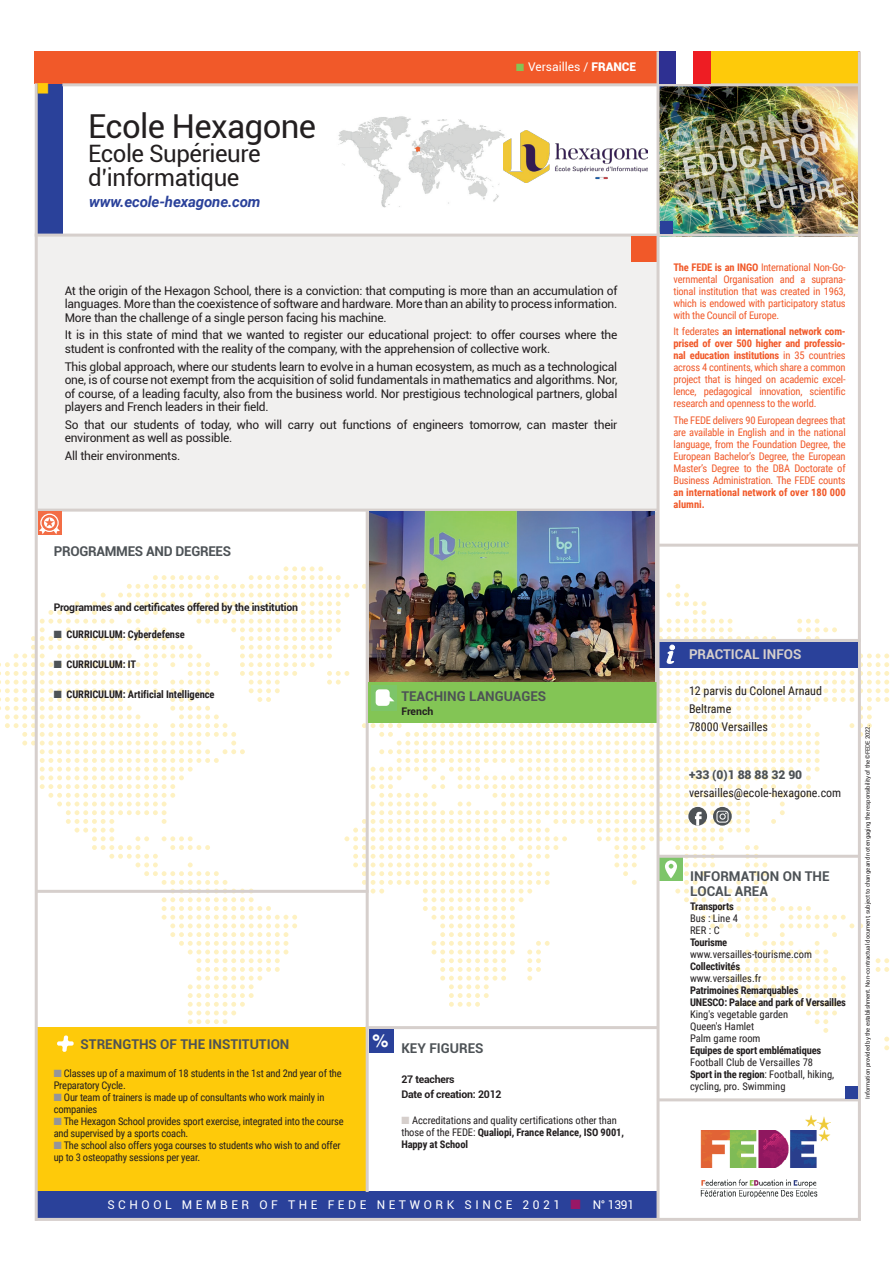
<style>
.page{position:relative;width:893px;height:1263px;background:#fff}
.page>*{position:absolute;margin:0;border:0;box-sizing:border-box;transform-origin:0 0}
.t1{font:33px "Roboto";letter-spacing:-.02em;color:#231f20}
.t2{font:24px/24px "Roboto";letter-spacing:-.02em;color:#231f20}
.t3{font:700 18px "Helvetica";color:#fff}
.t4{font:italic 700 15px "Roboto";letter-spacing:-.01em;color:#2a419a}
.t5{font:15px "Zapf Dingbats ITC";color:#feca0a}
.t6{font:700 13.5px/15px "Roboto";color:#4d5256}
.t7{font:700 13.5px "Roboto";letter-spacing:-.02em;color:#4d5256}
.t8{font:700 13.5px "Roboto";color:#d6cfcc}
.t9{font:12px/13.5px "Roboto";letter-spacing:-.02em;color:#231f20;text-align:justify}
.t10{font:12px/18px "Roboto Condensed";color:#231f20}
.t11{font:12px "Roboto";letter-spacing:.3em;color:#fff}
.t12{font:12px "Roboto";color:#fff}
.t13{font:900 12px "Roboto";color:#4d5256}
.t14{font:10.5px/12px "Roboto Condensed";letter-spacing:-.02em;color:#f15929;text-align:justify}
.t15{font:10.5px/12px "Roboto Condensed";letter-spacing:-.02em;color:#231f20}
.t16{font:700 10.5px/12px "Roboto Condensed";letter-spacing:-.02em;color:#231f20}
.t17{font:10.5px/12px "Roboto Condensed";color:#231f20}
.t18{font:700 10.5px/14.1px "Roboto";letter-spacing:-.02em;color:#231f20}
.t19{font:700 10.5px/12px "Roboto Condensed";color:#f15929}
.t20{font:6px "Roboto";letter-spacing:-.02em;color:#231f20}
.s1{color:#83c555}
.s2{font-weight:900}
.s3{color:#4d5256}
.s4{color:#959598}
.s5{color:#d6cfcc}
.s6{font-weight:700}
.s7{color:#991766}
</style>
<div class="page">
<img style="left:700px;top:1116px;width:131px;height:81px">
<div style="left:35px;top:51px;width:27px;height:183px;background:#2a419a"></div>
<div style="left:35px;top:51px;width:825px;height:33px;background:#f15929"></div>
<div style="left:659px;top:51px;width:199px;height:33px;background:#feca0a"></div>
<div style="left:36px;top:1027px;width:332px;height:190px;background:#feca0a"></div>
<img style="left:659px;top:86px;width:199px;height:148px">
<div style="left:37px;top:1192px;width:620px;height:26px;background:#2a419a"></div>
<div style="left:36px;top:236px;width:623px;height:275px;background:#f1f0ef"></div>
<hr style="left:35px;top:83px;width:3px;height:1138px;background:#d6cfcc">
<hr style="left:366px;top:510px;width:3px;height:682px;background:#d6cfcc">
<hr style="left:35px;top:1218px;width:826px;height:3px;background:#d6cfcc">
<hr style="left:35px;top:234px;width:825px;height:3px;background:#d6cfcc">
<hr style="left:37px;top:509px;width:621px;height:3px;background:#d6cfcc">
<hr style="left:858px;top:51px;width:3px;height:1169px;background:#d6cfcc">
<svg style="left:38px;top:512px;width:24px;height:23px"></svg>
<div style="left:40px;top:514px;width:19px;height:18px;border:1px solid #fff;border-radius:50%"></div>
<svg style="left:39px;top:517px;width:21px;height:17px"></svg>
<hr style="left:657px;top:1098px;width:202px;height:3px;background:#d6cfcc">
<div style="left:845px;top:1086px;width:13px;height:12px;background:#2a419a"></div>
<div style="left:660px;top:221px;width:12px;height:13px;background:#2a419a"></div>
<div style="left:631px;top:237px;width:26px;height:25px;background:#f15929"></div>
<hr style="left:659px;top:544px;width:200px;height:3px;background:#d6cfcc">
<hr style="left:656px;top:51px;width:3px;height:1168px;background:#d6cfcc">
<hr style="left:62px;top:83px;width:798px;height:3px;background:#d6cfcc">
<svg style="left:0;top:566px;width:889px;height:519px"></svg>
<div style="left:659px;top:51px;width:17px;height:32px;background:#2e3092"></div>
<div style="left:676px;top:51px;width:17px;height:32px;background:#fff"></div>
<div style="left:693px;top:51px;width:17px;height:32px;background:#ee1d23"></div>
<img style="left:370px;top:512px;width:284px;height:169px">
<img style="left:338px;top:116px;width:166px;height:92px">
<img style="left:504px;top:131px;width:143px;height:52px">
<p class="t5" style="left:36px;top:94px;width:13px;rotate:-90deg">■</p>
<h1 class="t1" style="left:88px;top:103px;width:229px">Ecole Hexagone</h1>
<h2 class="t2" style="left:88px;top:140px;width:174px">Ecole Supérieure d’informatique</h2>
<p class="t4" style="left:89px;top:191px;width:173px">www.ecole-hexagone.com</p>
<p class="t12" style="left:516px;top:58px;width:122px"><span class="s1">■</span> Versailles / <span class="s2">FRANCE</span></p>
<p class="t9" style="left:65px;top:283px;width:554px">At the origin of the Hexagon School, there is a conviction: that computing is more than an accumulation of languages. More than the coexistence of software and hardware. More than an ability to process information.<br>More than the challenge of a single person facing his machine.</p>
<p class="t9" style="left:65px;top:328px;width:554px">It is in this state of mind that we wanted to register our educational project: to offer courses where the student is confronted with the reality of the company, with the apprehension of collective work.</p>
<p class="t9" style="left:65px;top:359px;width:554px">This global approach, where our students learn to evolve in a human ecosystem, as much as a technological one, is of course not exempt from the acquisition of solid fundamentals in mathematics and algorithms. Nor, of course, of a leading faculty, also from the business world. Nor prestigious technological partners, global players and French leaders in their field.</p>
<p class="t9" style="left:65px;top:417px;width:554px">So that our students of today, who will carry out functions of engineers tomorrow, can master their environment as well as possible.</p>
<p class="t9" style="left:65px;top:449px;width:117px">All their environments.</p>
<p class="t7" style="left:54px;top:541px;width:179px">PROGRAMMES AND DEGREES</p>
<p class="t18" style="left:54px;top:599px;width:246px">Programmes and certificates offered by the institution</p>
<p class="t16" style="left:54px;top:628px;width:133px"><span class="s3">■</span> CURRICULUM: Cyberdefense</p>
<p class="t16" style="left:54px;top:658px;width:84px"><span class="s3">■</span> CURRICULUM: IT</p>
<p class="t16" style="left:54px;top:688px;width:162px"><span class="s3">■</span> CURRICULUM: Artificial Intelligence</p>
<p class="t6" style="left:401px;top:688px;width:146px">TEACHING LANGUAGES</p>
<p class="t18" style="left:401px;top:704px;width:34px">French</p>
<p class="t6" style="left:81px;top:1036px;width:210px">STRENGTHS OF THE INSTITUTION</p>
<p class="t15" style="left:54px;top:1067px;width:289px"><span class="s4">■</span> Classes up of a maximum of 18 students in the 1st and 2nd year of the<br>Preparatory Cycle.</p>
<p class="t15" style="left:54px;top:1091px;width:272px"><span class="s4">■</span> Our team of trainers is made up of consultants who work mainly in companies</p>
<p class="t15" style="left:54px;top:1115px;width:291px"><span class="s4">■</span> The Hexagon School provides sport exercise, integrated into the course and supervised by a sports coach.</p>
<p class="t15" style="left:54px;top:1139px;width:288px"><span class="s4">■</span> The school also offers yoga courses to students who wish to and offer up to 3 osteopathy sessions per year.</p>
<h3 class="t3" style="left:372px;top:1029px;width:18px">%</h3>
<p class="t6" style="left:401px;top:1040px;width:84px">KEY FIGURES</p>
<p class="t18" style="left:401px;top:1072px;width:102px">27 teachers<br>Date of creation: 2012</p>
<p class="t15" style="left:401px;top:1113px;width:224px"><span class="s5">■</span> Accreditations and quality certifications other than those of the FEDE: <span class="s6">Qualiopi, France Relance, ISO 9001,<br>Happy at School</span></p>
<p class="t11" style="left:107px;top:1196px;width:528px">SCHOOL MEMBER OF THE FEDE NETWORK SINCE 2021 <span class="s7">■</span> N° 1391</p>
<p class="t14" style="left:673px;top:260px;width:174px"><span class="s6">The FEDE is an INGO</span> International Non-Go&shy;vernmental Organisation and a suprana&shy;tional institution that was created in 1963, which is endowed with participatory status with the Council of Europe.</p>
<p class="t14" style="left:673px;top:325px;width:174px">It federates <span class="s6">an international network com&shy;prised of over 500 higher and professio&shy;nal education institutions</span> in 35 countries across 4 continents, which share a common project that is hinged on academic excel&shy;lence, pedagogical innovation, scientific research and openness to the world.</p>
<p class="t14" style="left:673px;top:413px;width:174px">The FEDE delivers 90 European degrees that are available in English and in the national language, from the Foundation Degree, the European Bachelor’s Degree, the European Master’s Degree to the DBA Doctorate of Business Administration. The FEDE counts</p>
<p class="t19" style="left:673px;top:485px;width:174px">an international network of over 180 000 alumni.</p>
<p class="t8" style="left:689px;top:645px;width:114px">PRACTICAL INFOS</p>
<p class="t10" style="left:689px;top:681px;width:135px">12 parvis du Colonel Arnaud<br>Beltrame<br>78000 Versailles</p>
<p class="t13" style="left:689px;top:766px;width:115px">+33 (0)1 88 88 32 90</p>
<p class="t10" style="left:689px;top:783px;width:154px">versailles@ecole-hexagone.com</p>
<p class="t6" style="left:690px;top:868px;width:141px">INFORMATION ON THE<br>LOCAL AREA</p>
<p class="t16" style="left:690px;top:900px;width:45px">Transports</p>
<p class="t17" style="left:690px;top:912px;width:49px">Bus : Line 4<br>RER : C</p>
<p class="t16" style="left:690px;top:936px;width:39px">Tourisme</p>
<p class="t17" style="left:690px;top:948px;width:123px">www.versailles-tourisme.com</p>
<p class="t16" style="left:690px;top:960px;width:52px">Collectivités</p>
<p class="t17" style="left:690px;top:972px;width:73px">www.versailles.fr</p>
<p class="t16" style="left:690px;top:984px;width:157px">Patrimoines Remarquables<br>UNESCO: Palace and park of Versailles</p>
<p class="t17" style="left:690px;top:1008px;width:100px">King's vegetable garden<br>Queen's Hamlet<br>Palm game room</p>
<p class="t16" style="left:690px;top:1044px;width:133px">Equipes de sport emblématiques</p>
<p class="t17" style="left:690px;top:1056px;width:146px">Football Club de Versailles 78<br><span class="s6">Sport in the region</span>: Football, hiking, cycling, pro. Swimming</p>
<p class="t20" style="left:863px;top:1099px;width:376px;rotate:-90deg">Information provided by the establishment. Non-contractual document, subject to change and not engaging the responsibility of the ©FEDE 2022.</p>
</div>
